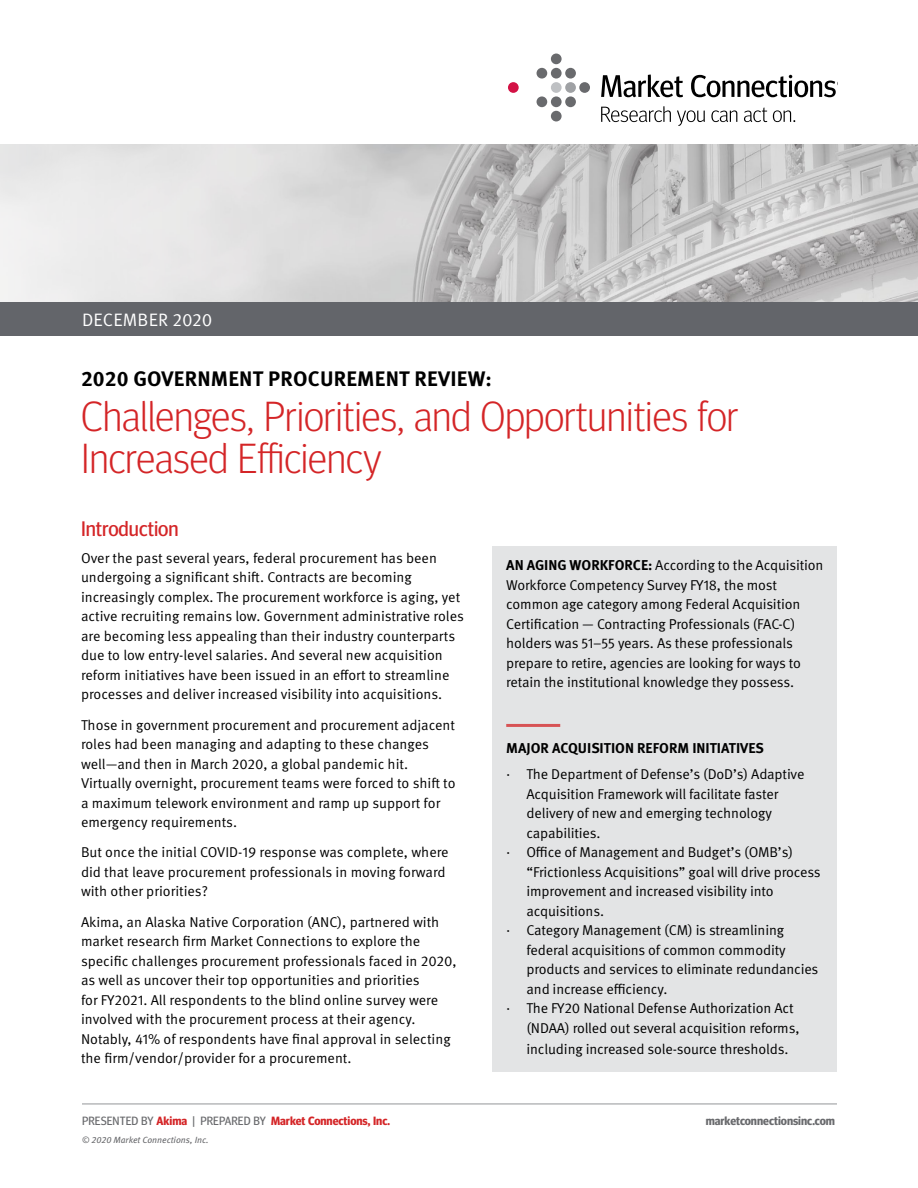
<style>
.page{position:relative;width:918px;height:1188px;background:#fff}
.page>*{position:absolute;margin:0;border:0;box-sizing:border-box;transform-origin:0 0}
.head1{font:300 42px/42px "Meta Head OT";color:#d42527}
.kicker{font:700 21px "Meta OT";letter-spacing:.01em;color:#000}
.subhead1{font:21px "Meta Head OT";color:#d42527}
.MC-subhead1{font:18px "Meta OT Norm";letter-spacing:.01em;color:#fff}
.MC_body{font:14.25px/19.5px "Meta OT Norm";letter-spacing:-.005em;color:#000}
.body_bullet{font:14.25px/19.5px "Meta OT Norm";letter-spacing:-.01em;color:#000}
.MC_body2{font:14.25px/19.5px "Meta OT Norm";color:#000}
.MC_body-2{font:700 14.25px "Meta OT";color:#000}
.t1{font:700 12px "Meta Head OT";color:#d42527}
.t2{font:700 12px "Meta Head OT";color:#696a6d}
.t3{font:italic 9px "Meta OT";color:#696a6d}
.s1{font-family:"Meta OT";font-weight:700}
.s2{font-weight:400;color:#696a6d}
</style>
<div class="page">
<img style="left:0;top:144px;width:918px;height:159px">
<div style="left:508px;top:82px;width:11px;height:11px;background:#d31245;border-radius:50%"></div>
<div style="left:551px;top:82px;width:11px;height:11px;background:#bec0c3;border-radius:50%"></div>
<div style="left:565px;top:82px;width:11px;height:11px;background:#9fa1a4;border-radius:50%"></div>
<div style="left:537px;top:68px;width:10px;height:11px;background:#696a6d;border-radius:50%"></div>
<div style="left:537px;top:96px;width:10px;height:11px;background:#696a6d;border-radius:50%"></div>
<div style="left:551px;top:68px;width:11px;height:11px;background:#696a6d;border-radius:50%"></div>
<div style="left:551px;top:54px;width:11px;height:10px;background:#696a6d;border-radius:50%"></div>
<div style="left:551px;top:96px;width:11px;height:11px;background:#696a6d;border-radius:50%"></div>
<div style="left:551px;top:111px;width:11px;height:10px;background:#696a6d;border-radius:50%"></div>
<div style="left:565px;top:68px;width:11px;height:11px;background:#696a6d;border-radius:50%"></div>
<div style="left:579px;top:82px;width:11px;height:11px;background:#696a6d;border-radius:50%"></div>
<div style="left:565px;top:96px;width:11px;height:11px;background:#696a6d;border-radius:50%"></div>
<svg style="left:601px;top:74px;width:82px;height:23px"></svg>
<svg style="left:691px;top:75px;width:145px;height:22px"></svg>
<svg style="left:601px;top:106px;width:70px;height:16px"></svg>
<svg style="left:677px;top:110px;width:28px;height:16px"></svg>
<svg style="left:711px;top:110px;width:26px;height:12px"></svg>
<svg style="left:744px;top:108px;width:23px;height:14px"></svg>
<svg style="left:773px;top:110px;width:22px;height:12px"></svg>
<div style="left:0;top:303px;width:918px;height:33px;background:#63656a"></div>
<hr style="left:82px;top:1104px;width:755px;height:1px;background:#939598">
<div style="left:493px;top:546px;width:344px;height:525px;background:#e3e4e5"></div>
<hr style="left:506px;top:724px;width:54px;height:3px;background:#d42527">
<p class="MC-subhead1" style="left:82px;top:309px;width:132px">DECEMBER 2020</p>
<p class="kicker" style="left:81px;top:366px;width:412px">2020 GOVERNMENT PROCUREMENT REVIEW:</p>
<p class="head1" style="left:81px;top:395px;width:659px">Challenges, Priorities, and Opportunities for<br>Increased Efficiency</p>
<p class="subhead1" style="left:81px;top:517px;width:99px">Introduction</p>
<p class="MC_body" style="left:81px;top:548px;width:384px">Over the past several years, federal procurement has been undergoing a significant shift. Contracts are becoming increasingly complex. The procurement workforce is aging, yet active recruiting remains low. Government administrative roles are becoming less appealing than their industry counterparts due to low entry-level salaries. And several new acquisition reform initiatives have been issued in an effort to streamline processes and deliver increased visibility into acquisitions.</p>
<p class="MC_body" style="left:81px;top:715px;width:376px">Those in government procurement and procurement adjacent roles had been managing and adapting to these changes well—and then in March 2020, a global pandemic hit.<br>Virtually overnight, procurement teams were forced to shift to a maximum telework environment and ramp up support for emergency requirements.</p>
<p class="MC_body" style="left:81px;top:843px;width:369px">But once the initial COVID-19 response was complete, where did that leave procurement professionals in moving forward with other priorities?</p>
<p class="MC_body2" style="left:81px;top:912px;width:377px">Akima, an Alaska Native Corporation (ANC), partnered with market research firm Market Connections to explore the specific challenges procurement professionals faced in 2020, as well as uncover their top opportunities and priorities<br>for FY2021. All respondents to the blind online survey were involved with the procurement process at their agency.<br>Notably, 41% of respondents have final approval in selecting the firm/vendor/provider for a procurement.</p>
<p class="MC_body" style="left:506px;top:556px;width:319px"><span class="s1">AN AGING WORKFORCE:</span> According to the Acquisition Workforce Competency Survey FY18, the most common age category among Federal Acquisition Certification — Contracting Professionals (FAC-C) holders was 51–55 years. As these professionals prepare to retire, agencies are looking for ways to retain the institutional knowledge they possess.</p>
<p class="MC_body-2" style="left:506px;top:739px;width:259px">MAJOR ACQUISITION REFORM INITIATIVES</p>
<p class="body_bullet" style="left:526px;top:765px;width:279px;text-indent:-20px">· The Department of Defense’s (DoD’s) Adaptive Acquisition Framework will facilitate faster delivery of new and emerging technology capabilities.</p>
<p class="body_bullet" style="left:526px;top:843px;width:296px;text-indent:-20px">· Office of Management and Budget’s (OMB’s) “Frictionless Acquisitions” goal will drive process improvement and increased visibility into acquisitions.</p>
<p class="body_bullet" style="left:526px;top:921px;width:293px;text-indent:-20px">· Category Management (CM) is streamlining federal acquisitions of common commodity products and services to eliminate redundancies and increase efficiency.</p>
<p class="body_bullet" style="left:526px;top:999px;width:275px;text-indent:-20px">· The FY20 National Defense Authorization Act (NDAA) rolled out several acquisition reforms,</p>
<p class="body_bullet" style="left:526px;top:1039px;width:264px">including increased sole-source thresholds.</p>
<p class="t1" style="left:82px;top:1113px;width:309px"><span class="s2">PRESENTED BY</span> Akima <span class="s2">| PREPARED BY</span> Market Connections, Inc.</p>
<p class="t2" style="left:706px;top:1113px;width:131px">marketconnectionsinc.com</p>
<p class="t3" style="left:82px;top:1134px;width:128px">© 2020 Market Connections, Inc.</p>
</div>
